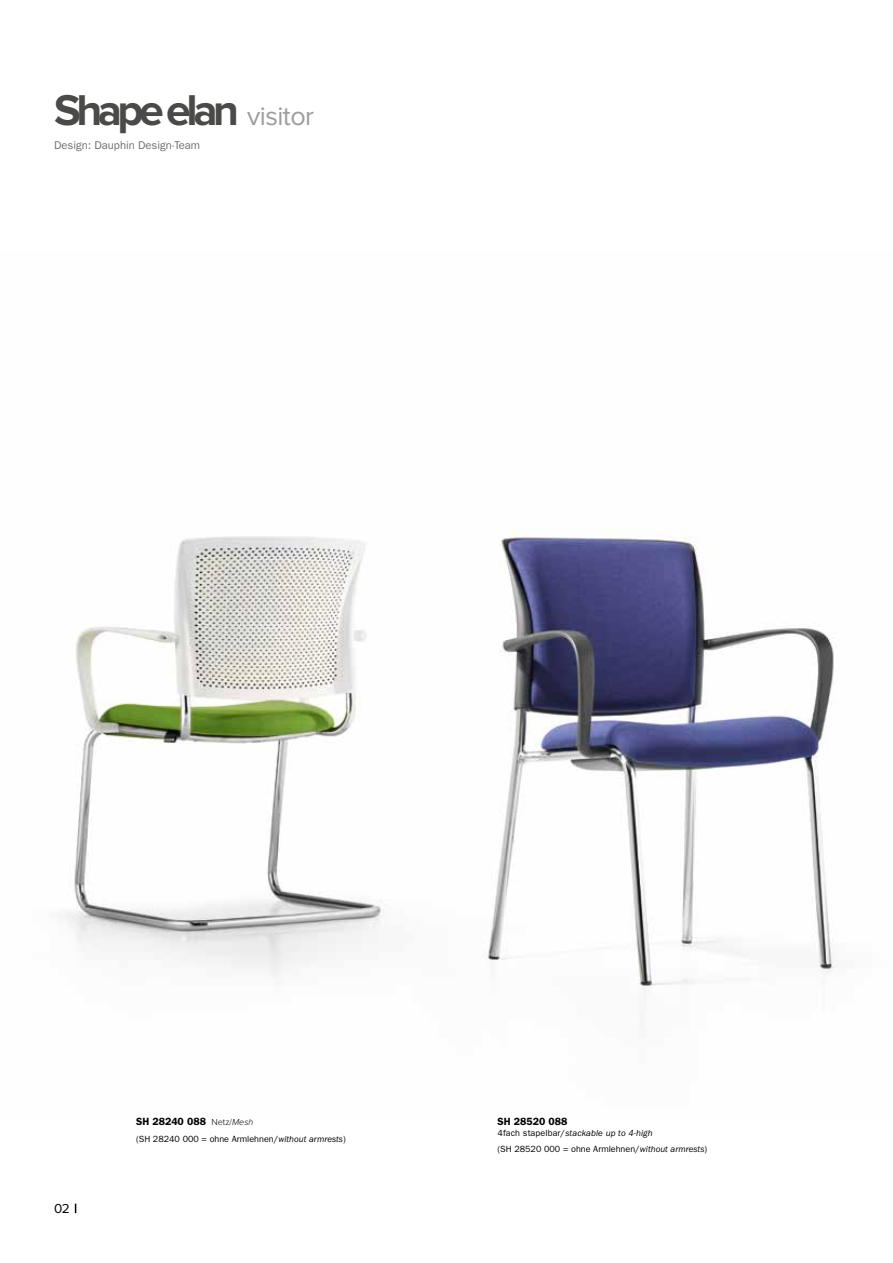
<style>
.page{position:relative;width:893px;height:1263px;background:#fff}
.page>*{position:absolute;margin:0;border:0;box-sizing:border-box;transform-origin:0 0}
.t1{font:700 44.7px "Proxima Nova";letter-spacing:-.1em;color:#4a4a49}
.t2{font:13.5px "Proxima Nova";color:#000}
.t3{font:11.25px "Franklin Gothic LT";color:#706f6f}
.t4{font:600 10.5px "Franklin Gothic LT";color:#000}
.t5{font:9px/16.8px "Franklin Gothic LT";color:#000}
.s1{font-weight:400;font-size:27px;color:#9d9d9c}
.s2{font-family:"Proxima Nova";font-weight:300;font-size:9px}
.s3{font-family:"Proxima Nova";font-weight:300;font-style:italic;font-size:9px}
.s4{font-style:italic}
</style>
<div class="page">
<img style="left:67px;top:529px;width:770px;height:457px">
<h1 class="t1" style="left:54px;top:84px;width:262px">Shape elan <span class="s1">visitor</span></h1>
<p class="t3" style="left:54px;top:139px;width:148px">Design: Dauphin Design-Team</p>
<h2 class="t2" style="left:54px;top:1201px;width:17px">02</h2>
<p class="t4" style="left:136px;top:1115px;width:119px">SH 28240 088 <span class="s2">Netz/</span><span class="s3">Mesh</span></p>
<p class="t5" style="left:136px;top:1130px;width:211px">(SH 28240 000 = ohne Armlehnen/<span class="s4">without armrests</span>)</p>
<p class="t4" style="left:497px;top:1115px;width:71px">SH 28520 088</p>
<p class="t5" style="left:497px;top:1124px;width:211px">4fach stapelbar/<span class="s4">stackable up to 4-high<br></span>(SH 28520 000 = ohne Armlehnen/<span class="s4">without armrests</span>)</p>
</div>
